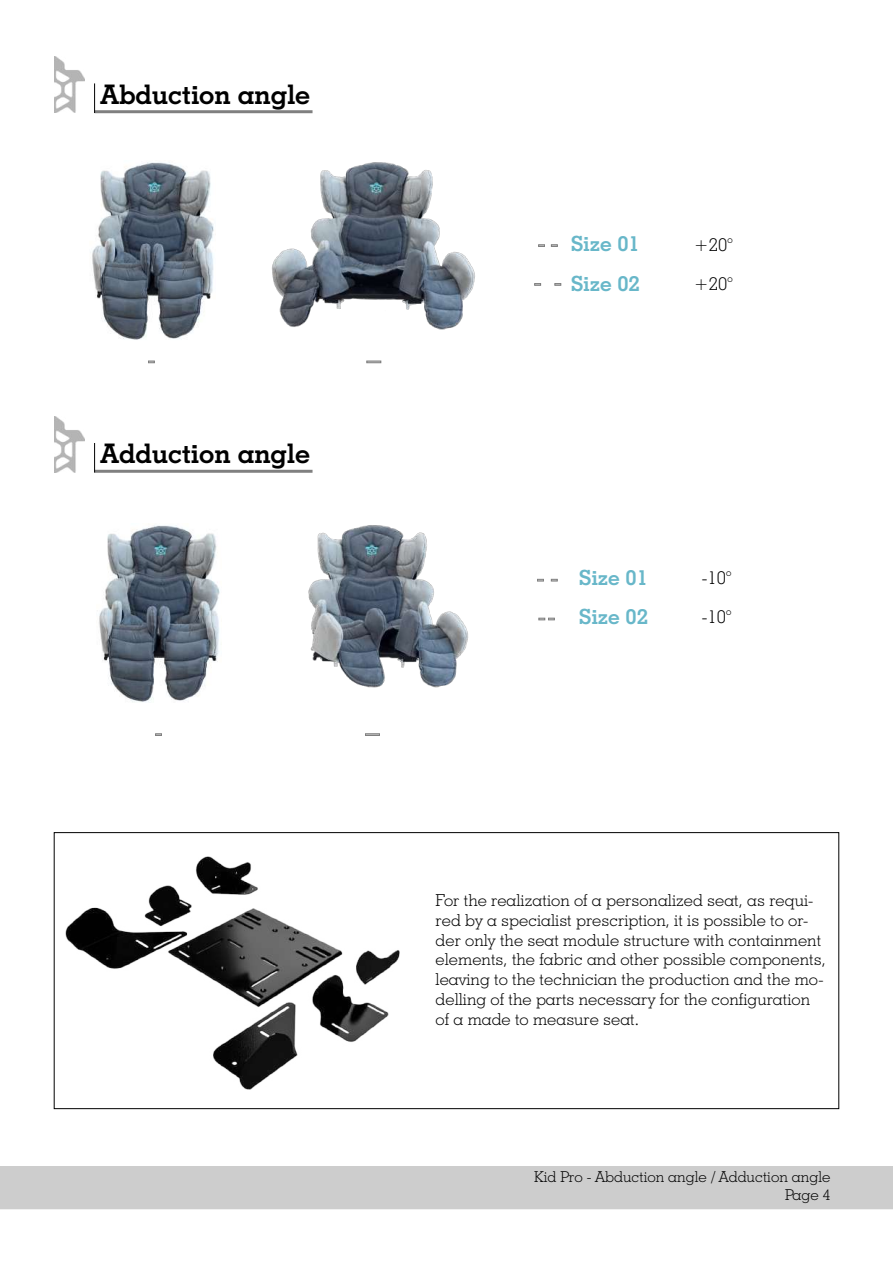
<style>
.page{position:relative;width:893px;height:1263px;background:#fff}
.page>*{position:absolute;margin:0;border:0;box-sizing:border-box;transform-origin:0 0}
.t1{font:700 27px "Geometric Slab 703 BT";color:#000}
.t2{font:700 21px/39.5px "Geometric Slab 703 BT";color:#68b7c9}
.t3{font:300 18px/38.4px "Geometric Slab 703 BT";color:#000}
.t4{font:300 16.5px/19.8px "Geometric Slab 703 BT";color:#000}
.t5{font:300 15px/18px "Geometric Slab 703 BT";color:#000;text-align:right}
</style>
<div class="page">
<div style="left:0;top:1167px;width:893px;height:42px;background:#cdcdcd"></div>
<img style="left:54px;top:57px;width:30px;height:56px">
<hr style="left:94px;top:83px;width:1px;height:30px;background:#000">
<img style="left:54px;top:416px;width:30px;height:56px">
<hr style="left:94px;top:443px;width:1px;height:30px;background:#000">
<svg style="left:538px;top:245px;width:7px;height:2px"></svg>
<svg style="left:148px;top:361px;width:7px;height:2px"></svg>
<svg style="left:367px;top:361px;width:14px;height:2px"></svg>
<img style="left:99px;top:525px;width:121px;height:177px">
<svg style="left:155px;top:733px;width:7px;height:3px"></svg>
<hr style="left:365px;top:733px;width:15px;height:3px;background:#808080">
<img style="left:92px;top:162px;width:122px;height:178px">
<img style="left:272px;top:162px;width:203px;height:167px">
<img style="left:308px;top:525px;width:160px;height:163px">
<svg style="left:551px;top:245px;width:7px;height:2px"></svg>
<svg style="left:534px;top:283px;width:7px;height:2px"></svg>
<svg style="left:555px;top:283px;width:6px;height:2px"></svg>
<svg style="left:537px;top:579px;width:7px;height:2px"></svg>
<svg style="left:551px;top:579px;width:6px;height:2px"></svg>
<svg style="left:539px;top:618px;width:16px;height:2px"></svg>
<img style="left:66px;top:856px;width:334px;height:234px">
<h1 class="t1" style="left:101px;top:78px;width:211px">Abduction angle</h1>
<h1 class="t1" style="left:101px;top:437px;width:211px">Adduction angle</h1>
<p class="t2" style="left:570px;top:224px;width:71px">Size 01<br>Size 02</p>
<p class="t3" style="left:694px;top:225px;width:41px">+20° +20°</p>
<p class="t2" style="left:578px;top:558px;width:71px">Size 01<br>Size 02</p>
<p class="t3" style="left:702px;top:558px;width:31px;line-height:39.5px">-10° -10°</p>
<p class="t4" style="left:436px;top:890px;width:392px">For the realization of a personalized seat, as requi&shy;red by a specialist prescription, it is possible to or&shy;der only the seat module structure with containment elements, the fabric and other possible components, leaving to the technician the production and the mo&shy;delling of the parts necessary for the configuration of a made to measure seat.</p>
<p class="t5" style="left:534px;top:1168px;width:298px">Kid Pro - Abduction angle / Adduction angle<br>Page 4</p>
</div>
